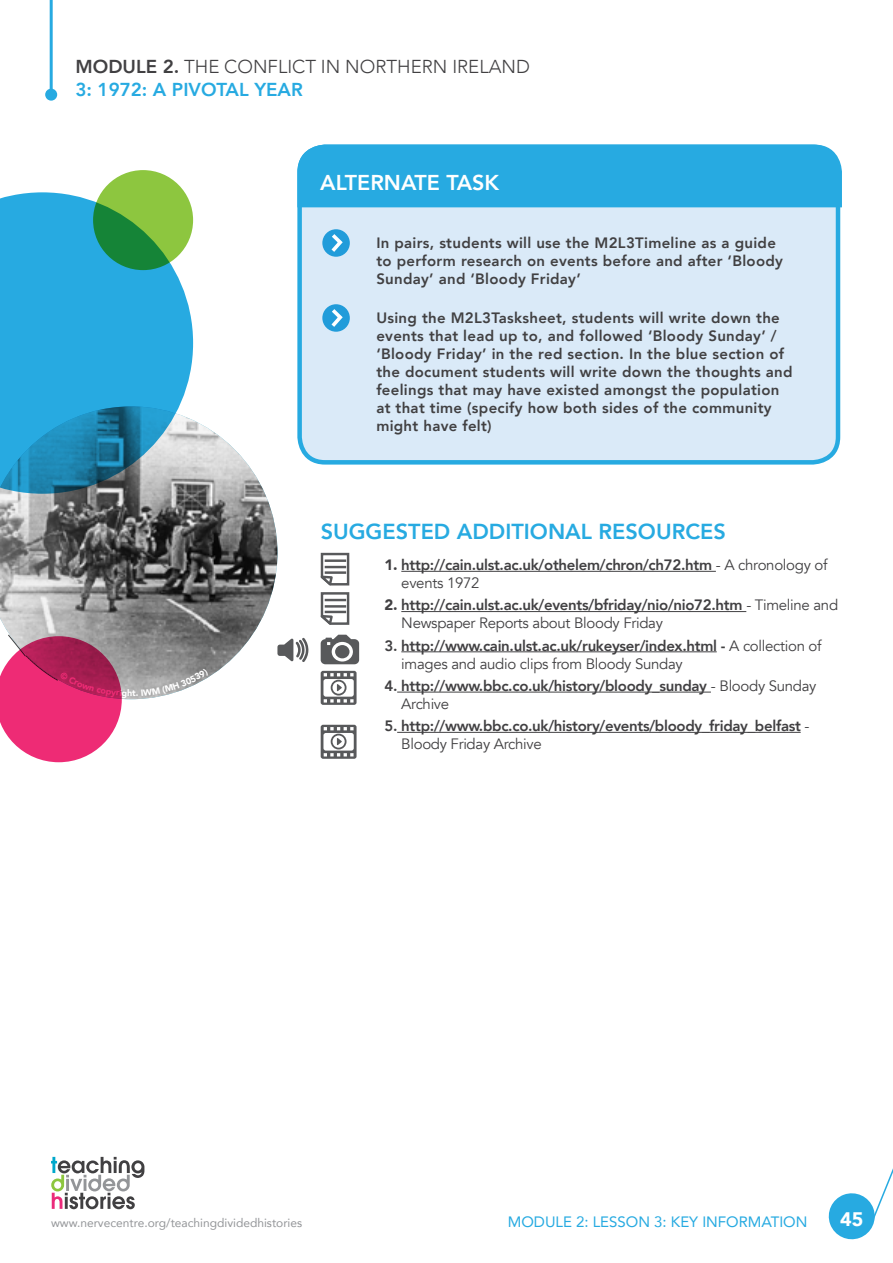
<style>
.page{position:relative;width:893px;height:1263px;background:#fff}
.page>*{position:absolute;margin:0;border:0;box-sizing:border-box;transform-origin:0 0}
.t1{font:800 21.75px "Avenir";color:#27aae1}
.t2{font:800 21.45px "Avenir";color:#fff}
.t3{font:900 19.5px "Avenir";color:#fff}
.t4{font:300 18.75px/23.1px "Avenir";color:#414042}
.t5{font:800 15px/18px "Avenir";letter-spacing:-.02em;color:#414042}
.t6{font:800 15px/18px "Avenir";letter-spacing:.02em;color:#414042}
.t7{font:15px "Avenir";color:#27aae1}
.t8{font:12px "Avenir";color:#939598}
.s1{font-weight:800}
.s2{font-weight:800;color:#27aae1}
.s3{font-weight:900}
.s4{font-weight:400}
</style>
<div class="page">
<svg style="left:828px;top:1168px;width:65px;height:72px"></svg>
<svg style="left:51px;top:1157px;width:93px;height:52px"></svg>
<hr style="left:50px;top:0;width:3px;height:95px;background:#27aae1">
<div style="left:45px;top:89px;width:12px;height:12px;background:#27aae1;border-radius:50%"></div>
<svg style="left:321px;top:671px;width:36px;height:34px"></svg>
<svg style="left:321px;top:725px;width:36px;height:34px"></svg>
<svg style="left:320px;top:552px;width:30px;height:73px"></svg>
<div style="left:300px;top:147px;width:538px;height:315px;background:#daeaf8;border-radius:26px"></div>
<div style="left:297px;top:145px;width:543px;height:320px;border:4px solid #27aae1;border-radius:26px"></div>
<svg style="left:322px;top:229px;width:28px;height:28px"></svg>
<svg style="left:328px;top:230px;width:17px;height:23px"></svg>
<svg style="left:322px;top:304px;width:28px;height:28px"></svg>
<svg style="left:328px;top:305px;width:17px;height:23px"></svg>
<svg style="left:297px;top:144px;width:545px;height:66px;background:#31ade2"></svg>
<hr style="left:401px;top:571px;width:315px;height:1px;background:#414042">
<hr style="left:401px;top:611px;width:345px;height:1px;background:#414042">
<hr style="left:401px;top:651px;width:316px;height:1px;background:#414042">
<hr style="left:397px;top:692px;width:314px;height:1px;background:#414042">
<hr style="left:397px;top:732px;width:404px;height:1px;background:#414042">
<svg style="left:321px;top:635px;width:38px;height:29px"></svg>
<svg style="left:277px;top:638px;width:32px;height:24px"></svg>
<div style="left:0;top:192px;width:193px;height:214px;background:#27aae1"></div>
<svg style="left:93px;top:170px;width:100px;height:100px;background:#61ae3d"></svg>
<img style="left:0;top:406px;width:277px;height:271px">
<svg style="left:0;top:634px;width:209px;height:128px"></svg>
<p class="t4" style="left:75px;top:55px;width:456px"><span class="s1">MODULE 2.</span> THE CONFLICT IN NORTHERN IRELAND<br><span class="s2">3: 1972: A PIVOTAL YEAR</span></p>
<h2 class="t2" style="left:320px;top:163px;width:180px">ALTERNATE TASK</h2>
<p class="t6" style="left:376px;top:233px;width:408px">In pairs, students will use the M2L3Timeline as a guide to perform research on events before and after ‘Bloody<br>Sunday’ and ‘Bloody Friday’</p>
<p class="t6" style="left:376px;top:307px;width:418px">Using the M2L3Tasksheet, students will write down the events that lead up to, and followed ‘Bloody Sunday’ / ‘Bloody Friday’ in the red section. In the blue section of the document students will write down the thoughts and feelings that may have existed amongst the population at that time (specify how both sides of the community might have felt)</p>
<h1 class="t1" style="left:321px;top:512px;width:407px">SUGGESTED ADDITIONAL RESOURCES</h1>
<p class="t5" style="left:401px;top:555px;width:428px;text-indent:-17px"><span class="s3">1.</span> http://cain.ulst.ac.uk/othelem/chron/ch72.htm <span class="s4">- A chronology of events 1972</span></p>
<p class="t5" style="left:401px;top:595px;width:438px;text-indent:-17px"><span class="s3">2.</span> http://cain.ulst.ac.uk/events/bfriday/nio/nio72.htm <span class="s4">- Timeline and<br>Newspaper Reports about Bloody Friday</span></p>
<p class="t5" style="left:401px;top:635px;width:422px;text-indent:-17px">3. http://www.cain.ulst.ac.uk/rukeyser/index.html - <span class="s4">A collection of images and audio clips from Bloody Sunday</span></p>
<p class="t5" style="left:401px;top:676px;width:417px;text-indent:-17px">4. http://www.bbc.co.uk/history/bloody_sunday <span class="s4">- Bloody Sunday<br>Archive</span></p>
<p class="t5" style="left:401px;top:716px;width:410px;text-indent:-17px">5. http://www.bbc.co.uk/history/events/bloody_friday_belfast <span class="s4">-<br>Bloody Friday Archive</span></p>
<p class="t8" style="left:51px;top:1213px;width:253px">www.nervecentre.org/teachingdividedhistories</p>
<p class="t7" style="left:508px;top:1210px;width:301px">MODULE 2: LESSON 3: KEY INFORMATION</p>
<h3 class="t3" style="left:840px;top:1202px;width:25px">45</h3>
</div>
